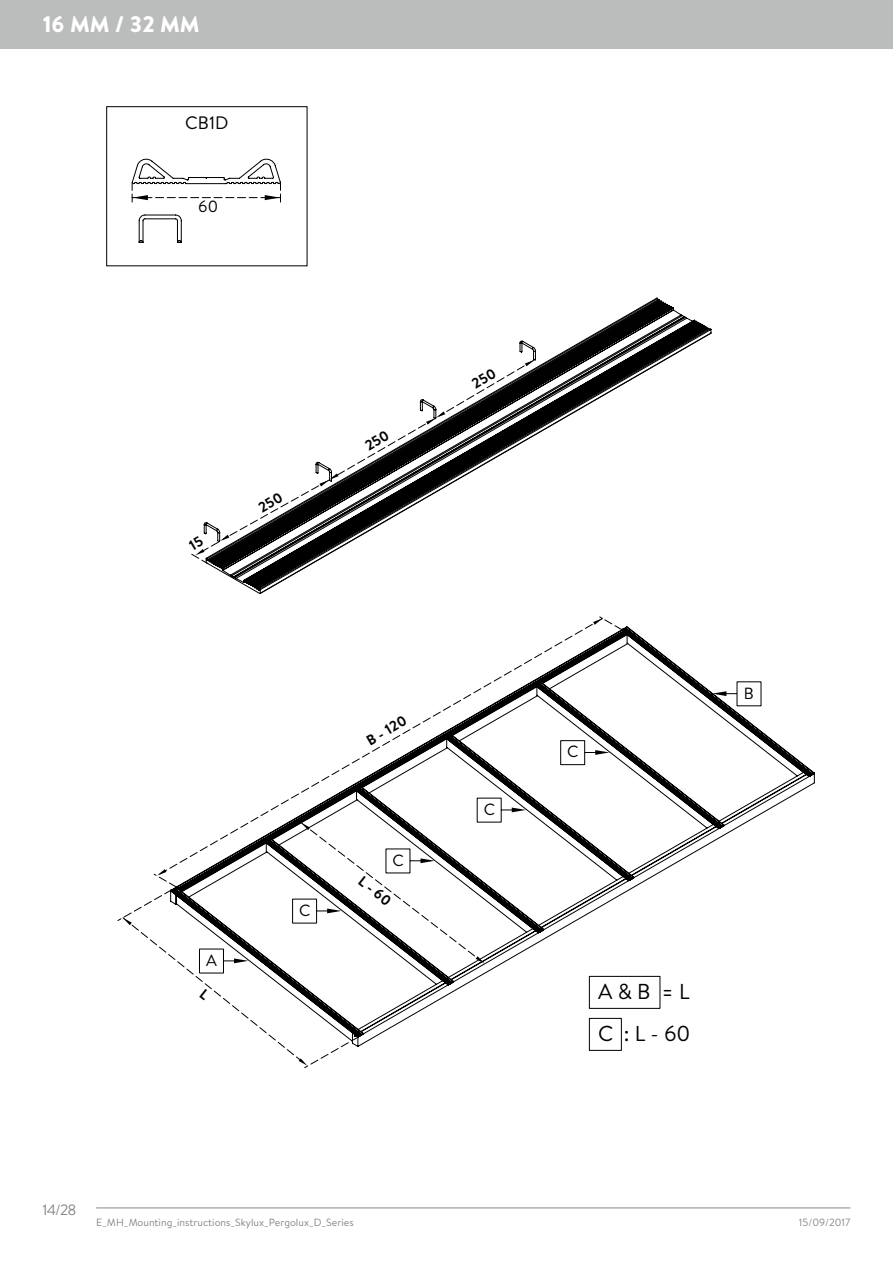
<style>
.page{position:relative;width:893px;height:1263px;background:#fff}
.page>*{position:absolute;margin:0;border:0;box-sizing:border-box;transform-origin:0 0}
.t1{font:900 22.5px "Brandon Text";color:#fff}
.t2{font:21.6px "Brandon Text";color:#000}
.t3{font:18px "Brandon Text";color:#000}
.t4{font:16.2px "Brandon Text";color:#000}
.t5{font:15px "Brandon Text";color:#868786}
.t6{font:700 14.4px "Brandon Text";color:#000}
.t7{font:10.5px "Brandon Text";color:#868786}
</style>
<div class="page">
<hr style="left:96px;top:1207px;width:754px;height:1px;background:#868786">
<div style="left:0;top:0;width:893px;height:49px;background:#bbbcbc"></div>
<svg style="left:207px;top:298px;width:504px;height:296px"></svg>
<svg style="left:139px;top:214px;width:43px;height:29px"></svg>
<svg style="left:132px;top:159px;width:149px;height:44px"></svg>
<div style="left:106px;top:106px;width:201px;height:160px;border:1px solid #000"></div>
<svg style="left:623px;top:626px;width:192px;height:383px"></svg>
<svg style="left:526px;top:629px;width:102px;height:409px"></svg>
<svg style="left:292px;top:617px;width:331px;height:271px"></svg>
<svg style="left:560px;top:740px;width:50px;height:25px"></svg>
<svg style="left:712px;top:681px;width:50px;height:25px"></svg>
<svg style="left:593px;top:618px;width:9px;height:7px"></svg>
<div style="left:589px;top:1018px;width:33px;height:33px;border:1px solid #000"></div>
<div style="left:589px;top:976px;width:71px;height:33px;border:1px solid #000"></div>
<svg style="left:191px;top:359px;width:344px;height:205px"></svg>
<svg style="left:118px;top:797px;width:408px;height:271px"></svg>
<h1 class="t1" style="left:43px;top:8px;width:159px">16 MM / 32 MM</h1>
<h3 class="t3" style="left:185px;top:111px;width:45px">CB1D</h3>
<h3 class="t4" style="left:198px;top:195px;width:21px">60</h3>
<h3 class="t4" style="left:206px;top:949px;width:12px">A</h3>
<h3 class="t4" style="left:299px;top:899px;width:13px">C</h3>
<h3 class="t6" style="left:363px;top:733px;width:45px;rotate:-30deg">B - 120</h3>
<h3 class="t4" style="left:393px;top:849px;width:13px">C</h3>
<h3 class="t6" style="left:366px;top:871px;width:39px;rotate:38deg">L - 60</h3>
<h3 class="t4" style="left:484px;top:798px;width:13px">C</h3>
<h3 class="t4" style="left:567px;top:741px;width:13px">C</h3>
<h3 class="t4" style="left:744px;top:682px;width:12px">B</h3>
<h2 class="t2" style="left:598px;top:976px;width:93px">A &amp; B = L</h2>
<h2 class="t2" style="left:598px;top:1018px;width:94px">C : L - 60</h2>
<h3 class="t5" style="left:43px;top:1199px;width:36px">14/28</h3>
<p class="t7" style="left:96px;top:1215px;width:259px">E_MH_Mounting_instructions_Skylux_Pergolux_D_Series</p>
<p class="t7" style="left:799px;top:1215px;width:53px">15/09/2017</p>
</div>
